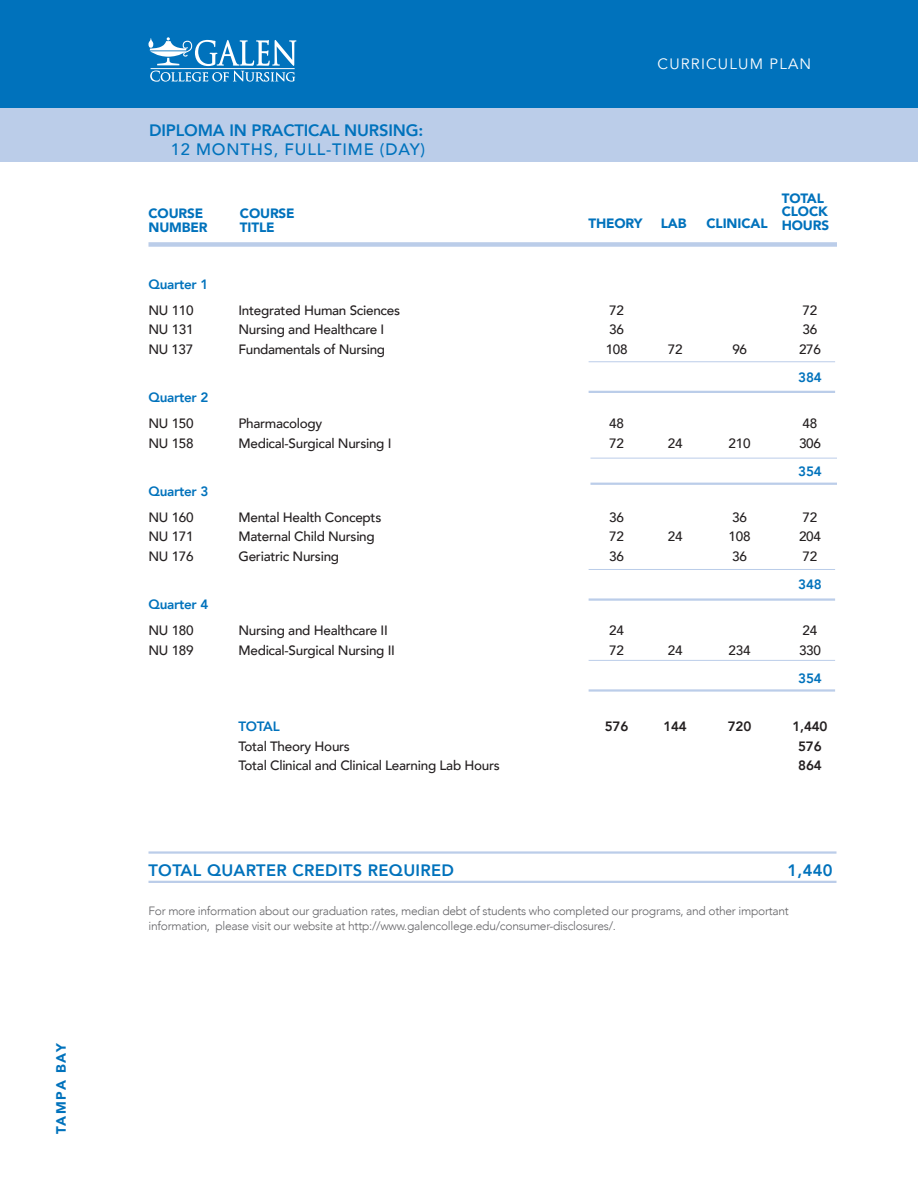
<style>
.page{position:relative;width:918px;height:1188px;background:#fff}
.page>*{position:absolute;margin:0;border:0;box-sizing:border-box;transform-origin:0 0}
.t1{font:800 16.5px "Avenir";letter-spacing:.01em;color:#0072bc}
.t2{font:800 16.5px "Avenir";letter-spacing:-.01em;color:#0072bc}
.t3{font:500 16.5px "Avenir";letter-spacing:.05em;color:#0072bc}
.t4{font:15px "Avenir";letter-spacing:.08em;color:#fff}
.t5{font:500 13.5px "Avenir";letter-spacing:-.02em;color:#231f20}
.t6{font:900 13.5px/13.5px "Avenir";letter-spacing:-.01em;color:#0072bc}
.t7{font:800 13.5px "Avenir";letter-spacing:-.02em;color:#0072bc}
.t8{font:800 13.5px "Avenir";letter-spacing:-.02em;color:#231f20}
.t9{font:900 13.5px "Avenir";letter-spacing:.09em;color:#0072bc}
.t10{font:300 12px/15px "Avenir";letter-spacing:-.02em;color:#636366}
</style>
<div class="page">
<div style="left:0;top:0;width:918px;height:162px;background:#bbcde9"></div>
<div style="left:0;top:0;width:918px;height:108px;background:#0072bc"></div>
<svg style="left:149px;top:37px;width:147px;height:45px"></svg>
<hr style="left:151px;top:68px;width:144px;height:1px;background:#fff">
<div style="left:148px;top:242px;width:689px;height:5px;background:#bbcde9"></div>
<hr style="left:589px;top:391px;width:246px;height:2px;background:#bbcde9">
<hr style="left:589px;top:689px;width:246px;height:3px;background:#bbcde9">
<hr style="left:589px;top:598px;width:246px;height:3px;background:#bbcde9">
<hr style="left:590px;top:483px;width:247px;height:2px;background:#bbcde9">
<hr style="left:589px;top:362px;width:246px;height:1px;background:#bbcde9">
<hr style="left:589px;top:660px;width:246px;height:1px;background:#bbcde9">
<hr style="left:589px;top:569px;width:246px;height:1px;background:#bbcde9">
<hr style="left:590px;top:458px;width:247px;height:1px;background:#bbcde9">
<hr style="left:148px;top:851px;width:689px;height:3px;background:#bbcde9">
<hr style="left:148px;top:881px;width:689px;height:2px;background:#bbcde9">
<p class="t9" style="left:50px;top:1134px;width:93px;rotate:-90deg">TAMPA BAY</p>
<p class="t2" style="left:149px;top:115px;width:276px">DIPLOMA IN PRACTICAL NURSING:</p>
<p class="t3" style="left:171px;top:135px;width:256px">12 MONTHS, FULL-TIME (DAY)</p>
<p class="t6" style="left:148px;top:206px;width:61px">COURSE<br>NUMBER</p>
<p class="t6" style="left:240px;top:206px;width:56px">COURSE<br>TITLE</p>
<p class="t4" style="left:658px;top:55px;width:155px">CURRICULUM PLAN</p>
<p class="t6" style="left:782px;top:191px;width:44px">TOTAL</p>
<p class="t6" style="left:782px;top:204px;width:48px">CLOCK</p>
<p class="t6" style="left:588px;top:217px;width:56px">THEORY</p>
<p class="t6" style="left:661px;top:217px;width:27px">LAB</p>
<p class="t6" style="left:707px;top:217px;width:63px">CLINICAL</p>
<p class="t6" style="left:782px;top:218px;width:49px">HOURS</p>
<p class="t7" style="left:148px;top:272px;width:61px">Quarter 1</p>
<p class="t5" style="left:148px;top:299px;width:47px">NU 110</p>
<p class="t5" style="left:239px;top:299px;width:163px">Integrated Human Sciences</p>
<p class="t5" style="left:609px;top:299px;width:16px">72</p>
<p class="t5" style="left:803px;top:299px;width:16px">72</p>
<p class="t5" style="left:148px;top:318px;width:47px">NU 131</p>
<p class="t5" style="left:239px;top:318px;width:147px">Nursing and Healthcare I</p>
<p class="t5" style="left:609px;top:318px;width:16px">36</p>
<p class="t5" style="left:803px;top:318px;width:16px">36</p>
<p class="t5" style="left:148px;top:338px;width:46px">NU 137</p>
<p class="t5" style="left:239px;top:338px;width:148px">Fundamentals of Nursing</p>
<p class="t5" style="left:606px;top:338px;width:23px">108</p>
<p class="t5" style="left:668px;top:338px;width:16px">72</p>
<p class="t5" style="left:732px;top:338px;width:16px">96</p>
<p class="t5" style="left:799px;top:338px;width:23px">276</p>
<p class="t7" style="left:798px;top:365px;width:25px">384</p>
<p class="t7" style="left:148px;top:385px;width:61px">Quarter 2</p>
<p class="t5" style="left:148px;top:412px;width:47px">NU 150</p>
<p class="t5" style="left:239px;top:412px;width:85px">Pharmacology</p>
<p class="t5" style="left:609px;top:412px;width:16px">48</p>
<p class="t5" style="left:803px;top:412px;width:16px">48</p>
<p class="t5" style="left:148px;top:431px;width:47px">NU 158</p>
<p class="t5" style="left:239px;top:431px;width:154px">Medical-Surgical Nursing I</p>
<p class="t5" style="left:609px;top:431px;width:16px">72</p>
<p class="t5" style="left:668px;top:431px;width:16px">24</p>
<p class="t5" style="left:729px;top:431px;width:23px">210</p>
<p class="t5" style="left:799px;top:431px;width:23px">306</p>
<p class="t7" style="left:798px;top:459px;width:25px">354</p>
<p class="t7" style="left:148px;top:479px;width:61px">Quarter 3</p>
<p class="t5" style="left:148px;top:506px;width:47px">NU 160</p>
<p class="t5" style="left:239px;top:506px;width:144px">Mental Health Concepts</p>
<p class="t5" style="left:609px;top:506px;width:16px">36</p>
<p class="t5" style="left:732px;top:506px;width:16px">36</p>
<p class="t5" style="left:803px;top:506px;width:16px">72</p>
<p class="t5" style="left:148px;top:525px;width:47px">NU 171</p>
<p class="t5" style="left:239px;top:525px;width:138px">Maternal Child Nursing</p>
<p class="t5" style="left:609px;top:525px;width:16px">72</p>
<p class="t5" style="left:668px;top:525px;width:16px">24</p>
<p class="t5" style="left:729px;top:525px;width:23px">108</p>
<p class="t5" style="left:799px;top:525px;width:23px">204</p>
<p class="t5" style="left:148px;top:545px;width:47px">NU 176</p>
<p class="t5" style="left:239px;top:545px;width:102px">Geriatric Nursing</p>
<p class="t5" style="left:609px;top:545px;width:16px">36</p>
<p class="t5" style="left:732px;top:545px;width:16px">36</p>
<p class="t5" style="left:803px;top:545px;width:16px">72</p>
<p class="t7" style="left:798px;top:572px;width:25px">348</p>
<p class="t7" style="left:148px;top:592px;width:61px">Quarter 4</p>
<p class="t5" style="left:148px;top:619px;width:47px">NU 180</p>
<p class="t5" style="left:239px;top:619px;width:151px">Nursing and Healthcare II</p>
<p class="t5" style="left:609px;top:619px;width:16px">24</p>
<p class="t5" style="left:803px;top:619px;width:16px">24</p>
<p class="t5" style="left:148px;top:638px;width:47px">NU 189</p>
<p class="t5" style="left:239px;top:638px;width:158px">Medical-Surgical Nursing II</p>
<p class="t5" style="left:609px;top:638px;width:16px">72</p>
<p class="t5" style="left:668px;top:638px;width:16px">24</p>
<p class="t5" style="left:729px;top:638px;width:23px">234</p>
<p class="t5" style="left:799px;top:638px;width:23px">330</p>
<p class="t7" style="left:798px;top:666px;width:25px">354</p>
<p class="t7" style="left:238px;top:714px;width:43px">TOTAL</p>
<p class="t8" style="left:605px;top:714px;width:25px">576</p>
<p class="t8" style="left:663px;top:714px;width:25px">144</p>
<p class="t8" style="left:728px;top:714px;width:25px">720</p>
<p class="t8" style="left:793px;top:714px;width:36px">1,440</p>
<p class="t5" style="left:238px;top:734px;width:113px">Total Theory Hours</p>
<p class="t8" style="left:798px;top:734px;width:25px">576</p>
<p class="t5" style="left:238px;top:754px;width:263px">Total Clinical and Clinical Learning Lab Hours</p>
<p class="t8" style="left:798px;top:753px;width:25px">864</p>
<p class="t1" style="left:148px;top:856px;width:307px">TOTAL QUARTER CREDITS REQUIRED</p>
<p class="t1" style="left:787px;top:856px;width:47px">1,440</p>
<p class="t10" style="left:148px;top:904px;width:642px">For more information about our graduation rates, median debt of students who completed our programs, and other important information, please visit our website at http://www.galencollege.edu/consumer-disclosures/.</p>
</div>
